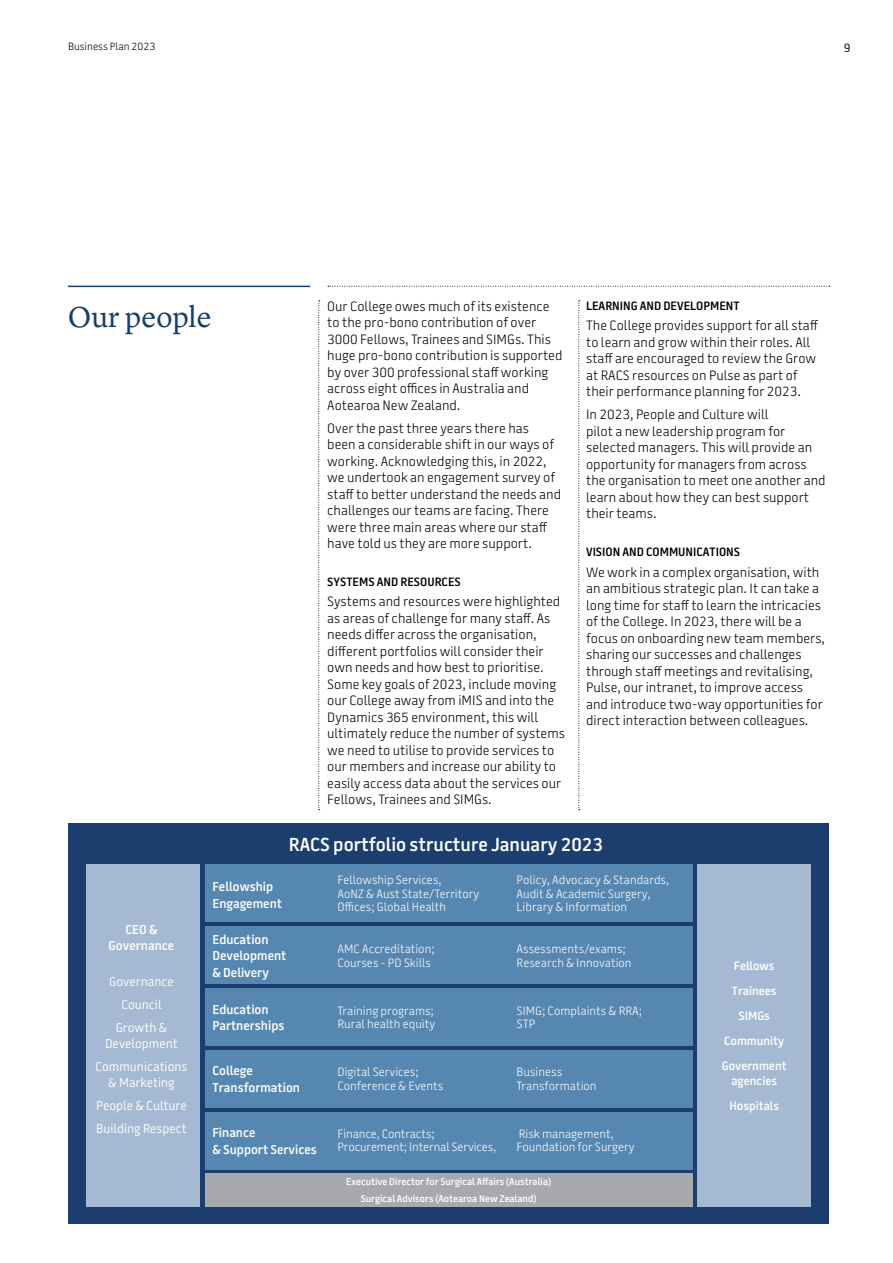
<style>
.page{position:relative;width:893px;height:1263px;background:#fff}
.page>*{position:absolute;margin:0;border:0;box-sizing:border-box;transform-origin:0 0}
.t1{font:30px "Lyon Text";color:#133f6d}
.t2{font:600 18.75px "Battersea";color:#fff}
.t3{font:300 13.5px/16.5px "Battersea";color:#000}
.t4{font:600 12.75px/16.5px "Battersea";color:#fff}
.t5{font:12.75px/22.8px "Battersea";color:#fff;text-align:center}
.t6{font:300 12px/13.5px "Battersea";color:#fff}
.t7{font:600 12px "Battersea";color:#000}
.t8{font:600 12px/25px "Battersea";color:#fff;text-align:center}
.t9{font:12px "Battersea SANS";color:#000}
.t10{font:300 10.5px "Battersea SANS";color:#000}
.t11{font:600 9.75px/16.5px "Battersea";color:#fff;text-align:center}
</style>
<div class="page">
<hr style="left:68px;top:286px;width:242px;height:1px;background:#133f6d">
<svg style="left:328px;top:286px;width:502px;height:1px"></svg>
<svg style="left:318px;top:300px;width:2px;height:510px"></svg>
<svg style="left:578px;top:300px;width:2px;height:510px"></svg>
<div style="left:68px;top:823px;width:761px;height:401px;background:#1b3e6f"></div>
<div style="left:206px;top:864px;width:487px;height:58px;background:#5687b1"></div>
<div style="left:698px;top:864px;width:113px;height:342px;background:#a5b9d2"></div>
<div style="left:87px;top:864px;width:113px;height:342px;background:#a5b9d2"></div>
<div style="left:206px;top:988px;width:487px;height:58px;background:#5687b1"></div>
<div style="left:206px;top:1112px;width:487px;height:57px;background:#5687b1"></div>
<div style="left:206px;top:1173px;width:487px;height:33px;background:#a7a9ac"></div>
<div style="left:206px;top:926px;width:487px;height:58px;background:#5687b1"></div>
<div style="left:206px;top:1050px;width:487px;height:57px;background:#5687b1"></div>
<p class="t10" style="left:68px;top:40px;width:89px">Business Plan 2023</p>
<p class="t9" style="left:844px;top:39px;width:8px">9</p>
<p class="t3" style="left:327px;top:298px;width:237px">Our College owes much of its existence to the pro-bono contribution of over 3000 Fellows, Trainees and SIMGs. This huge pro-bono contribution is supported by over 300 professional staff working across eight offices in Australia and Aotearoa New Zealand.</p>
<p class="t3" style="left:327px;top:420px;width:235px">Over the past three years there has<br>been a considerable shift in our ways of working. Acknowledging this, in 2022, we undertook an engagement survey of staff to better understand the needs and challenges our teams are facing. There were three main areas where our staff have told us they are more support.</p>
<p class="t7" style="left:327px;top:573px;width:135px">SYSTEMS AND RESOURCES</p>
<p class="t3" style="left:327px;top:594px;width:239px">Systems and resources were highlighted as areas of challenge for many staff. As needs differ across the organisation, different portfolios will consider their own needs and how best to prioritise.<br>Some key goals of 2023, include moving our College away from iMIS and into the Dynamics 365 environment, this will ultimately reduce the number of systems we need to utilise to provide services to our members and increase our ability to easily access data about the services our Fellows, Trainees and SIMGs.</p>
<h1 class="t1" style="left:68px;top:294px;width:145px">Our people</h1>
<p class="t7" style="left:586px;top:297px;width:155px">LEARNING AND DEVELOPMENT</p>
<p class="t3" style="left:586px;top:318px;width:234px">The College provides support for all staff to learn and grow within their roles. All staff are encouraged to review the Grow at RACS resources on Pulse as part of their performance planning for 2023.</p>
<p class="t3" style="left:586px;top:406px;width:241px">In 2023, People and Culture will<br>pilot a new leadership program for selected managers. This will provide an opportunity for managers from across the organisation to meet one another and learn about how they can best support their teams.</p>
<p class="t7" style="left:586px;top:543px;width:155px">VISION AND COMMUNICATIONS</p>
<p class="t3" style="left:586px;top:564px;width:241px">We work in a complex organisation, with an ambitious strategic plan. It can take a long time for staff to learn the intricacies of the College. In 2023, there will be a focus on onboarding new team members, sharing our successes and challenges through staff meetings and revitalising, Pulse, our intranet, to improve access and introduce two-way opportunities for direct interaction between colleagues.</p>
<p class="t4" style="left:109px;top:921px;width:67px;text-align:center">CEO &amp;<br>Governance</p>
<p class="t5" style="left:109px;top:970px;width:66px">Governance<br>Council<br>Growth &amp;</p>
<p class="t5" style="left:95px;top:1032px;width:94px">Development<br>Communications</p>
<p class="t5" style="left:96px;top:1072px;width:92px">&amp; Marketing<br>People &amp; Culture<br>Building Respect</p>
<h2 class="t2" style="left:289px;top:831px;width:315px">RACS portfolio structure January 2023</h2>
<p class="t6" style="left:338px;top:873px;width:143px">Fellowship Services,<br>AoNZ &amp; Aust State/Territory<br>Offices; Global Health</p>
<p class="t6" style="left:517px;top:873px;width:154px">Policy, Advocacy &amp; Standards,<br>Audit &amp; Academic Surgery,<br>Library &amp; Information</p>
<p class="t6" style="left:338px;top:942px;width:99px">AMC Accreditation;<br>Courses - PD Skills</p>
<p class="t6" style="left:517px;top:942px;width:117px">Assessments/exams;<br>Research &amp; Innovation</p>
<p class="t6" style="left:338px;top:1004px;width:99px">Training programs;<br>Rural health equity</p>
<p class="t6" style="left:517px;top:1004px;width:127px">SIMG; Complaints &amp; RRA;<br>STP</p>
<p class="t6" style="left:338px;top:1065px;width:107px">Digital Services;<br>Conference &amp; Events</p>
<p class="t6" style="left:517px;top:1065px;width:82px">Business<br>Transformation</p>
<p class="t6" style="left:338px;top:1127px;width:160px">Finance, Contracts;<br>Procurement; Internal Services,</p>
<p class="t6" style="left:517px;top:1127px;width:120px">Risk management,<br>Foundation for Surgery</p>
<p class="t4" style="left:212px;top:879px;width:71px">Fellowship<br>Engagement</p>
<p class="t4" style="left:212px;top:931px;width:76px">Education<br>Development &amp; Delivery</p>
<p class="t4" style="left:212px;top:1001px;width:74px">Education<br>Partnerships</p>
<p class="t4" style="left:212px;top:1063px;width:89px">College<br>Transformation</p>
<p class="t4" style="left:212px;top:1125px;width:106px">Finance<br>&amp; Support Services</p>
<p class="t11" style="left:346px;top:1174px;width:206px">Executive Director for Surgical Affairs (Australia)<br>Surgical Advisors (Aotearoa New Zealand)</p>
<p class="t8" style="left:722px;top:953px;width:66px">Fellows<br>Trainees<br>SIMGs<br>Community<br>Government</p>
<p class="t8" style="left:729px;top:1068px;width:51px;text-align:left">agencies<br>Hospitals</p>
</div>
